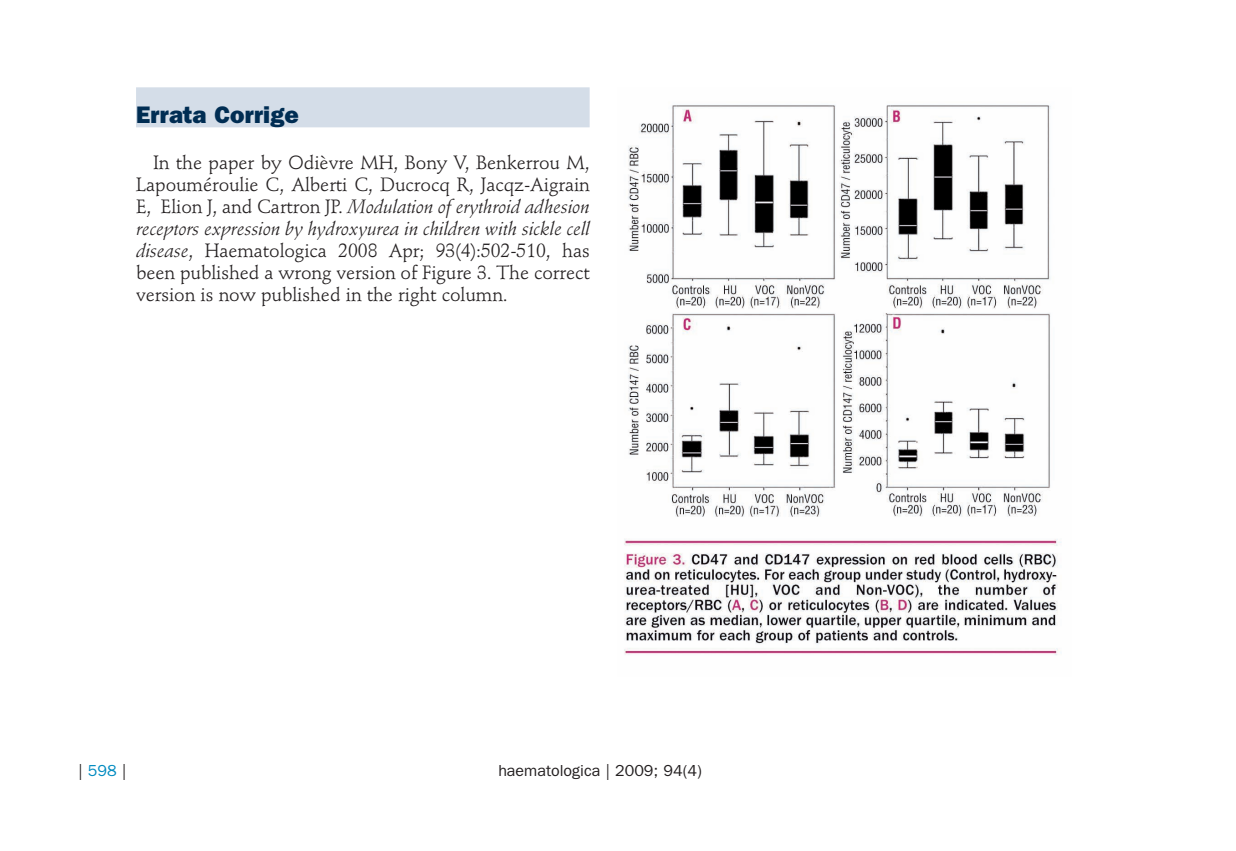
<style>
.page{position:relative;width:1236px;height:851px;background:#fff}
.page>*{position:absolute;margin:0;border:0;box-sizing:border-box;transform-origin:0 0}
.t1{font:800 24px "Franklin Gothic";color:#002d53}
.t2{font:19px/22px "Stempel Schneidler";letter-spacing:-.005em;color:#231f20;text-align:justify}
.t3{font:16px "Franklin Gothic";color:#231f20}
.t4{font:16px "Franklin Gothic";color:#008bc0}
.s1{font-style:italic}
.s2{color:#231f20}
</style>
<div class="page">
<div style="left:136px;top:87px;width:454px;height:40px;background:#d4dde8"></div>
<img style="left:624px;top:105px;width:438px;height:550px">
<p class="t1" style="left:136px;top:106px;width:164px">Errata Corrige</p>
<p class="t2" style="left:136px;top:154px;width:455px;text-indent:17px">In the paper by Odièvre MH, Bony V, Benkerrou M, Lapouméroulie C, Alberti C, Ducrocq R, Jacqz-Aigrain E, Elion J, and Cartron JP. <span class="s1">Modulation of erythroid adhesion receptors expression by hydroxyurea in children with sickle cell disease</span>, Haematologica 2008 Apr; 93(4):502-510, has been published a wrong version of Figure 3. The correct version is now published in the right column.</p>
<p class="t4" style="left:79px;top:764px;width:49px"><span class="s2">|</span> 598 <span class="s2">|</span></p>
<p class="t3" style="left:498px;top:764px;width:205px">haematologica | 2009; 94(4)</p>
</div>
